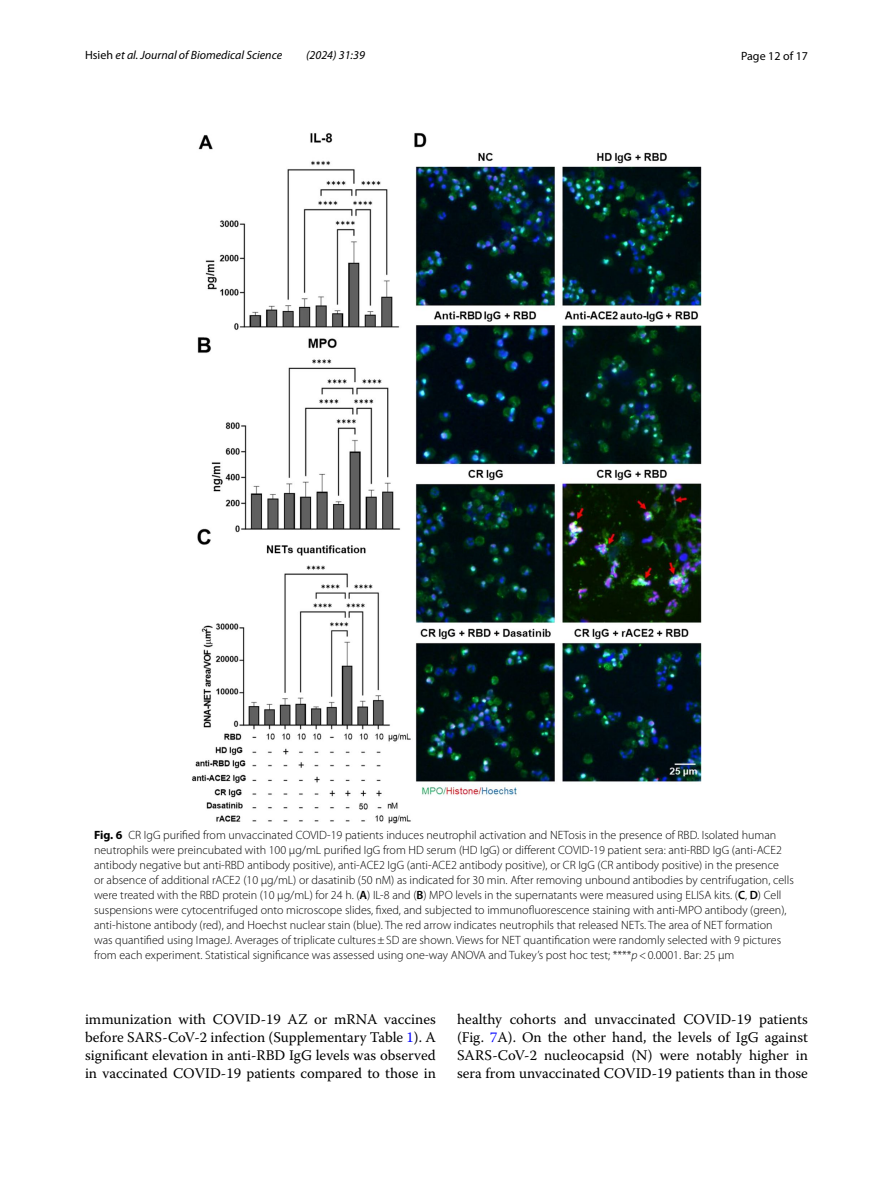
<style>
.page{position:relative;width:893px;height:1187px;background:#fff}
.page>*{position:absolute;margin:0;border:0;box-sizing:border-box;transform-origin:0 0}
.t1{font:14.7px/18px "Warnock Pro";color:#000;text-align:justify}
.t2{font:300 12px/15px "Myriad Pro";color:#000}
.t3{font:italic 12px "Myriad Pro";color:#000}
.t4{font:12px "Myriad Pro";color:#000}
.s1{font-style:normal}
.s2{font-weight:700}
.s3{font-weight:600}
.s4{font-style:italic}
.s5{color:#00f}
</style>
<div class="page">
<img style="left:192px;top:133px;width:510px;height:690px">
<p class="t3" style="left:85px;top:48px;width:199px"><span class="s1">Hsieh</span> et al. Journal of Biomedical Science</p>
<p class="t3" style="left:306px;top:48px;width:60px">(2024) 31:39</p>
<p class="t4" style="left:741px;top:48px;width:68px">Page 12 of 17</p>
<p class="t2" style="left:94px;top:827px;width:701px"><span class="s2">Fig. 6</span> CR IgG purified from unvaccinated COVID-19 patients induces neutrophil activation and NETosis in the presence of RBD. Isolated human neutrophils were preincubated with 100 μg/mL purified IgG from HD serum (HD IgG) or different COVID-19 patient sera: anti-RBD IgG (anti-ACE2 antibody negative but anti-RBD antibody positive), anti-ACE2 IgG (anti-ACE2 antibody positive), or CR IgG (CR antibody positive) in the presence<br>or absence of additional rACE2 (10 μg/mL) or dasatinib (50 nM) as indicated for 30 min. After removing unbound antibodies by centrifugation, cells were treated with the RBD protein (10 μg/mL) for 24 h. (<span class="s3">A</span>) IL-8 and (<span class="s3">B</span>) MPO levels in the supernatants were measured using ELISA kits. (<span class="s3">C</span>, <span class="s3">D</span>) Cell suspensions were cytocentrifuged onto microscope slides, fixed, and subjected to immunofluorescence staining with anti-MPO antibody (green), anti-histone antibody (red), and Hoechst nuclear stain (blue). The red arrow indicates neutrophils that released NETs. The area of NET formation was quantified using ImageJ. Averages of triplicate cultures±SD are shown. Views for NET quantification were randomly selected with 9 pictures from each experiment. Statistical significance was assessed using one-way ANOVA and Tukey’s post hoc test; ****<span class="s4">p</span>&lt;0.0001. Bar: 25 μm</p>
<p class="t1" style="left:85px;top:1010px;width:352px">immunization with COVID-19 AZ or mRNA vaccines before SARS-CoV-2 infection (Supplementary Table <span class="s5">1</span>). A significant elevation in anti-RBD IgG levels was observed in vaccinated COVID-19 patients compared to those in</p>
<p class="t1" style="left:457px;top:1010px;width:352px">healthy cohorts and unvaccinated COVID-19 patients (Fig. <span class="s5">7</span>A). On the other hand, the levels of IgG against SARS-CoV-2 nucleocapsid (N) were notably higher in sera from unvaccinated COVID-19 patients than in those</p>
</div>
